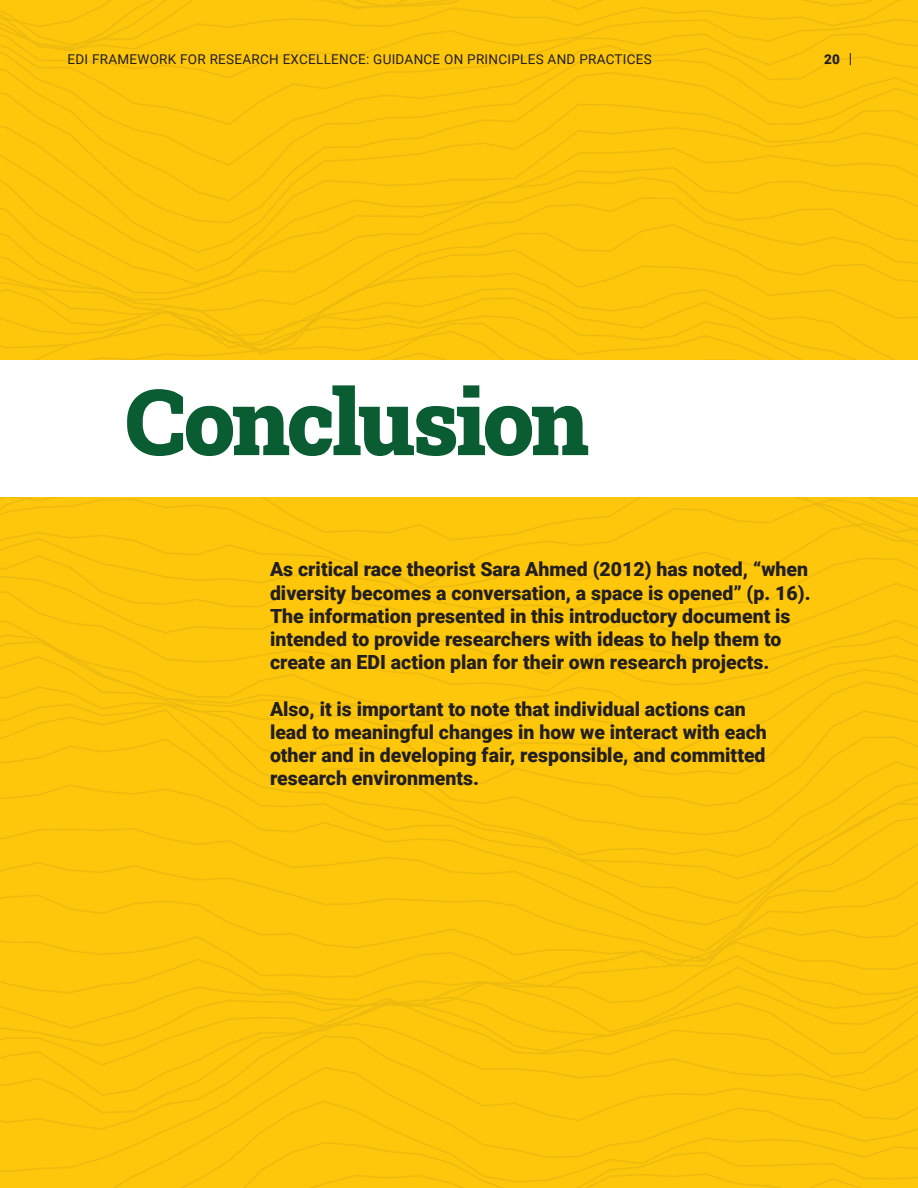
<style>
.page{position:relative;width:918px;height:1188px;background:#fff}
.page>*{position:absolute;margin:0;border:0;box-sizing:border-box;transform-origin:0 0}
.Report_-_Display_Type_Full_Page_no_Shadi{font:900 91.5px "Roboto Slab";letter-spacing:-.035em;color:#0a5d32}
.Report_-_Intro_Graph{font:900 19.5px/23.2px "Roboto";color:#231f20}
.t1{font:13.5px "Roboto";letter-spacing:.02em;color:#231f20}
.t2{font:900 13.5px "Roboto";color:#231f20}
</style>
<div class="page">
<img style="left:0;top:0;width:918px;height:1188px">
<div style="left:0;top:360px;width:918px;height:137px;background:#fff"></div>
<svg style="left:850px;top:53px;width:1px;height:12px"></svg>
<p class="t1" style="left:68px;top:50px;width:586px">EDI FRAMEWORK FOR RESEARCH EXCELLENCE: GUIDANCE ON PRINCIPLES AND PRACTICES</p>
<p class="t2" style="left:824px;top:50px;width:17px">20</p>
<p class="Report_-_Display_Type_Full_Page_no_Shadi" style="left:126px;top:359px;width:465px">Conclusion</p>
<p class="Report_-_Intro_Graph" style="left:270px;top:557px;width:542px">As critical race theorist Sara Ahmed (2012) has noted, “when diversity becomes a conversation, a space is opened” (p. 16).<br>The information presented in this introductory document is intended to provide researchers with ideas to help them to create an EDI action plan for their own research projects.</p>
<p class="Report_-_Intro_Graph" style="left:270px;top:696px;width:498px">Also, it is important to note that individual actions can lead to meaningful changes in how we interact with each other and in developing fair, responsible, and committed research environments.</p>
</div>
